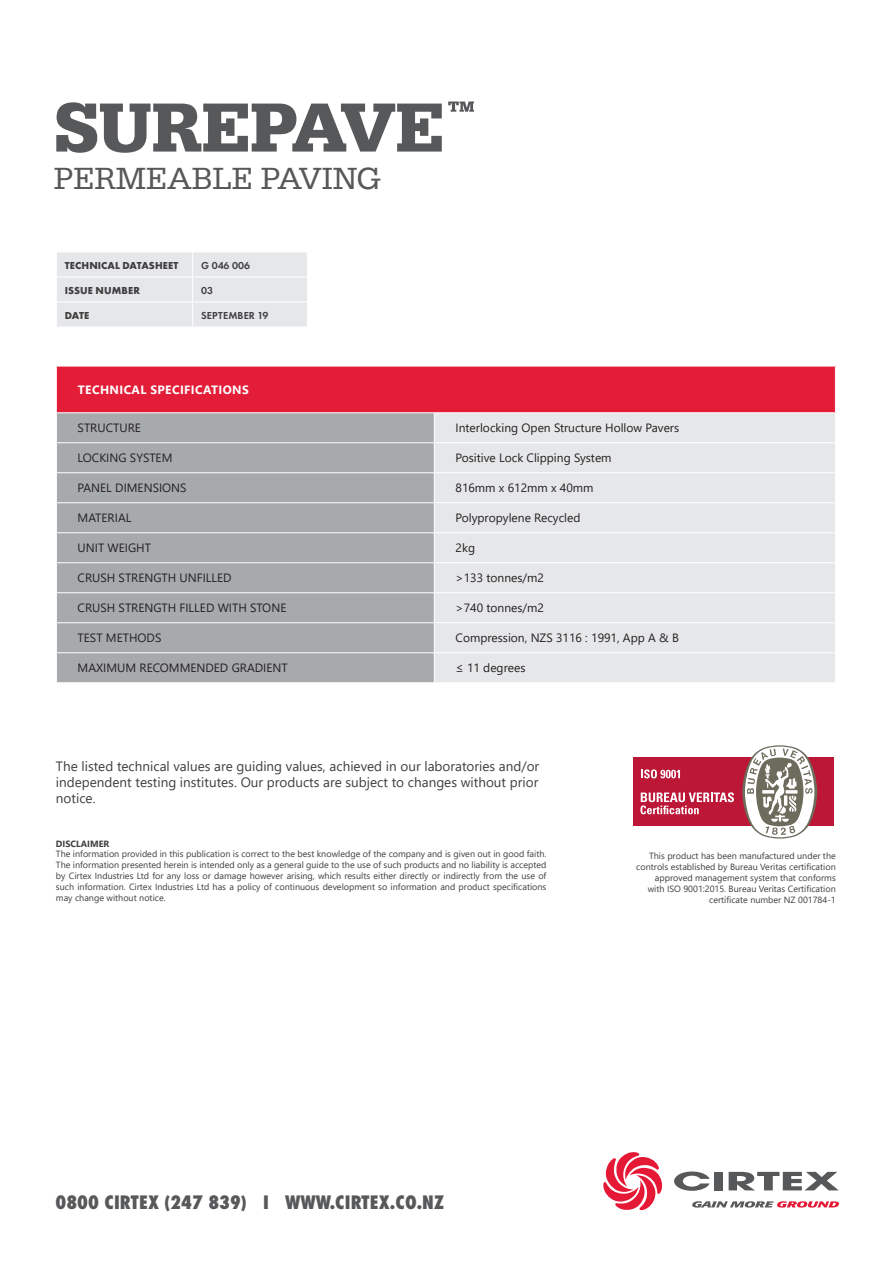
<style>
.page{position:relative;width:893px;height:1263px;background:#fff}
.page>*{position:absolute;margin:0;border:0;box-sizing:border-box;transform-origin:0 0}
.t1{font:700 72px "Serifa D";letter-spacing:-.025em;color:#57585a}
.t2{font:31.5px "Serifa D";color:#57585a}
.t3{font:800 condensed 18px "Futura";color:#57585a}
.t4{font:13.5px/16.2px "Segoe UI";color:#3e3e3f;text-align:justify}
.t5{font:12px "Segoe UI";color:#231f20}
.t6{font:700 12px "Segoe UI";letter-spacing:.035em;color:#fff}
.t7{font:700 10.5px "Futura PT";letter-spacing:.01em;color:#3e3e3f}
.t8{font:600 10.5px "Futura PT";letter-spacing:.01em;color:#3e3e3f}
.t9{font:9px/10.8px "Segoe UI";color:#3e3e3f;text-align:justify}
.t10{font:700 9px "Segoe UI";color:#3e3e3f}
</style>
<div class="page">
<svg style="left:674px;top:1171px;width:35px;height:20px"></svg>
<div style="left:714px;top:1172px;width:9px;height:18px;background:#57585a"></div>
<svg style="left:729px;top:1172px;width:109px;height:18px"></svg>
<svg style="left:603px;top:1152px;width:59px;height:59px"></svg>
<svg style="left:692px;top:1201px;width:147px;height:6px"></svg>
<svg style="left:448px;top:102px;width:26px;height:10px"></svg>
<div style="left:633px;top:758px;width:201px;height:68px;background:#bd1738"></div>
<svg style="left:742px;top:745px;width:75px;height:93px"></svg>
<svg style="left:640px;top:792px;width:94px;height:22px"></svg>
<svg style="left:641px;top:769px;width:39px;height:9px"></svg>
<svg style="left:57px;top:252px;width:250px;height:75px"></svg>
<div style="left:56px;top:366px;width:779px;height:47px;background:#e31d38"></div>
<div style="left:57px;top:413px;width:377px;height:269px;background:#a7aaac"></div>
<div style="left:435px;top:413px;width:400px;height:269px;background:#e6e7e9"></div>
<hr style="left:56px;top:366px;width:378px;height:1px;background:#fff">
<hr style="left:56px;top:366px;width:1px;height:46px;background:#fff">
<hr style="left:434px;top:366px;width:402px;height:1px;background:#fff">
<hr style="left:56px;top:412px;width:378px;height:1px;background:#fff">
<hr style="left:434px;top:412px;width:402px;height:1px;background:#fff">
<hr style="left:57px;top:442px;width:377px;height:1px;background:#fff">
<hr style="left:434px;top:442px;width:402px;height:1px;background:#fff">
<hr style="left:57px;top:472px;width:377px;height:1px;background:#fff">
<hr style="left:434px;top:472px;width:402px;height:1px;background:#fff">
<hr style="left:57px;top:502px;width:377px;height:1px;background:#fff">
<hr style="left:434px;top:502px;width:402px;height:1px;background:#fff">
<hr style="left:57px;top:532px;width:377px;height:1px;background:#fff">
<hr style="left:434px;top:532px;width:402px;height:1px;background:#fff">
<hr style="left:57px;top:562px;width:377px;height:1px;background:#fff">
<hr style="left:434px;top:562px;width:402px;height:1px;background:#fff">
<hr style="left:57px;top:592px;width:377px;height:1px;background:#fff">
<hr style="left:434px;top:592px;width:402px;height:1px;background:#fff">
<hr style="left:57px;top:622px;width:377px;height:1px;background:#fff">
<hr style="left:434px;top:622px;width:402px;height:1px;background:#fff">
<hr style="left:57px;top:652px;width:377px;height:1px;background:#fff">
<hr style="left:434px;top:652px;width:402px;height:1px;background:#fff">
<p class="t1" style="left:54px;top:85px;width:392px">SUREPAVE</p>
<p class="t2" style="left:54px;top:161px;width:329px">PERMEABLE PAVING</p>
<p class="t7" style="left:65px;top:258px;width:115px">TECHNICAL DATASHEET</p>
<p class="t8" style="left:201px;top:258px;width:50px">G 046 006</p>
<p class="t7" style="left:65px;top:283px;width:77px">ISSUE NUMBER</p>
<p class="t8" style="left:201px;top:283px;width:13px">03</p>
<p class="t7" style="left:65px;top:308px;width:26px">DATE</p>
<p class="t8" style="left:201px;top:308px;width:69px">SEPTEMBER 19</p>
<p class="t6" style="left:78px;top:378px;width:173px">TECHNICAL SPECIFICATIONS</p>
<p class="t5" style="left:78px;top:417px;width:65px">STRUCTURE</p>
<p class="t5" style="left:456px;top:417px;width:225px">Interlocking Open Structure Hollow Pavers</p>
<p class="t5" style="left:78px;top:447px;width:96px">LOCKING SYSTEM</p>
<p class="t5" style="left:456px;top:447px;width:158px">Positive Lock Clipping System</p>
<p class="t5" style="left:78px;top:477px;width:111px">PANEL DIMENSIONS</p>
<p class="t5" style="left:456px;top:477px;width:139px">816mm x 612mm x 40mm</p>
<p class="t5" style="left:78px;top:507px;width:55px">MATERIAL</p>
<p class="t5" style="left:456px;top:507px;width:126px">Polypropylene Recycled</p>
<p class="t5" style="left:78px;top:537px;width:75px">UNIT WEIGHT</p>
<p class="t5" style="left:456px;top:537px;width:21px">2kg</p>
<p class="t5" style="left:78px;top:567px;width:156px">CRUSH STRENGTH UNFILLED</p>
<p class="t5" style="left:456px;top:567px;width:90px">&gt;133 tonnes/m2</p>
<p class="t5" style="left:78px;top:596px;width:210px">CRUSH STRENGTH FILLED WITH STONE</p>
<p class="t5" style="left:456px;top:596px;width:90px">&gt;740 tonnes/m2</p>
<p class="t5" style="left:78px;top:626px;width:85px">TEST METHODS</p>
<p class="t5" style="left:456px;top:626px;width:225px">Compression, NZS 3116 : 1991, App A &amp; B</p>
<p class="t5" style="left:78px;top:656px;width:212px">MAXIMUM RECOMMENDED GRADIENT</p>
<p class="t5" style="left:456px;top:656px;width:71px">≤ 11 degrees</p>
<p class="t4" style="left:56px;top:757px;width:485px">The listed technical values are guiding values, achieved in our laboratories and/or independent testing institutes. Our products are subject to changes without prior notice.</p>
<p class="t10" style="left:56px;top:835px;width:55px">DISCLAIMER</p>
<p class="t9" style="left:56px;top:848px;width:492px">The information provided in this publication is correct to the best knowledge of the company and is given out in good faith.<br>The information presented herein is intended only as a general guide to the use of such products and no liability is accepted by Cirtex Industries Ltd for any loss or damage however arising, which results either directly or indirectly from the use of such information. Cirtex Industries Ltd has a policy of continuous development so information and product specifications may change without notice.</p>
<p class="t9" style="left:636px;top:850px;width:201px;text-align:right">This product has been manufactured under the controls established by Bureau Veritas certification approved management system that conforms with ISO 9001:2015. Bureau Veritas Certification certificate number NZ 001784-1</p>
<p class="t3" style="left:56px;top:1191px;width:390px">0800 CIRTEX (247 839) I WWW.CIRTEX.CO.NZ</p>
</div>
